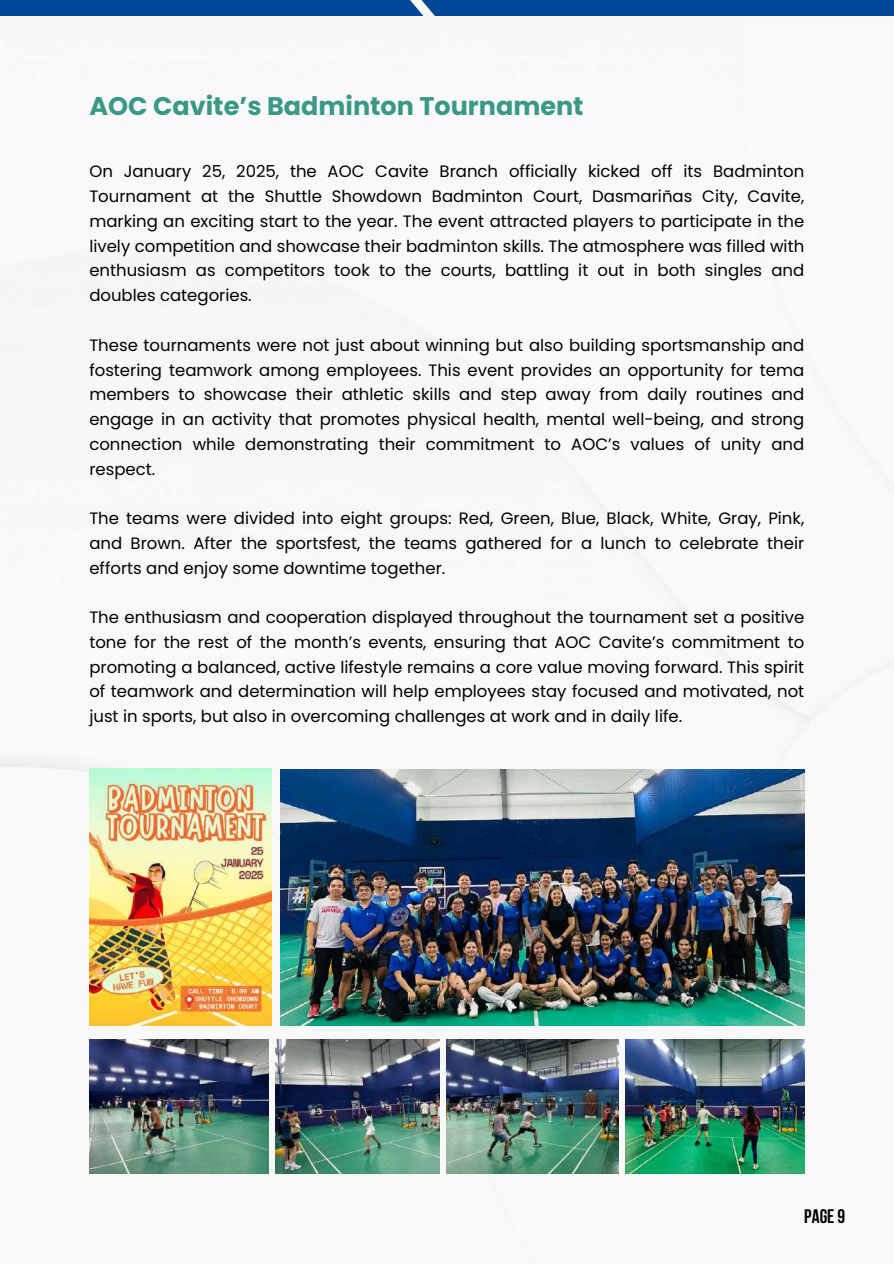
<style>
.page{position:relative;width:894px;height:1264px;background:#fff}
.page>*{position:absolute;margin:0;border:0;box-sizing:border-box;transform-origin:0 0}
.t1{font:700 25.5px "Poppins";color:#3a9986}
.t2{font:700 19.5px "Bebas Neue";color:#000}
.t3{font:16.5px/24.8px "Poppins";color:#000;text-align:justify}
</style>
<div class="page">
<img style="left:0;top:236px;width:893px;height:938px">
<div style="left:0;top:0;width:440px;height:16px;background:#004797"></div>
<div style="left:440px;top:0;width:453px;height:16px;background:#004797"></div>
<img style="left:89px;top:768px;width:183px;height:257px">
<img style="left:281px;top:769px;width:523px;height:256px">
<img style="left:89px;top:1039px;width:179px;height:134px">
<img style="left:446px;top:1039px;width:172px;height:134px">
<img style="left:625px;top:1039px;width:179px;height:134px">
<img style="left:275px;top:1039px;width:164px;height:134px">
<h1 class="t1" style="left:89px;top:88px;width:495px">AOC Cavite’s Badminton Tournament</h1>
<p class="t3" style="left:89px;top:159px;width:716px">On January 25, 2025, the AOC Cavite Branch officially kicked off its Badminton Tournament at the Shuttle Showdown Badminton Court, Dasmariñas City, Cavite, marking an exciting start to the year. The event attracted players to participate in the lively competition and showcase their badminton skills. The atmosphere was filled with enthusiasm as competitors took to the courts, battling it out in both singles and doubles categories.</p>
<p class="t3" style="left:89px;top:332px;width:716px">These tournaments were not just about winning but also building sportsmanship and fostering teamwork among employees. This event provides an opportunity for tema members to showcase their athletic skills and step away from daily routines and engage in an activity that promotes physical health, mental well-being, and strong connection while demonstrating their commitment to AOC’s values of unity and respect.</p>
<p class="t3" style="left:89px;top:506px;width:716px">The teams were divided into eight groups: Red, Green, Blue, Black, White, Gray, Pink, and Brown. After the sportsfest, the teams gathered for a lunch to celebrate their efforts and enjoy some downtime together.</p>
<p class="t3" style="left:89px;top:605px;width:716px">The enthusiasm and cooperation displayed throughout the tournament set a positive tone for the rest of the month’s events, ensuring that AOC Cavite’s commitment to promoting a balanced, active lifestyle remains a core value moving forward. This spirit of teamwork and determination will help employees stay focused and motivated, not just in sports, but also in overcoming challenges at work and in daily life.</p>
<p class="t2" style="left:804px;top:1208px;width:42px">PAGE9</p>
</div>
